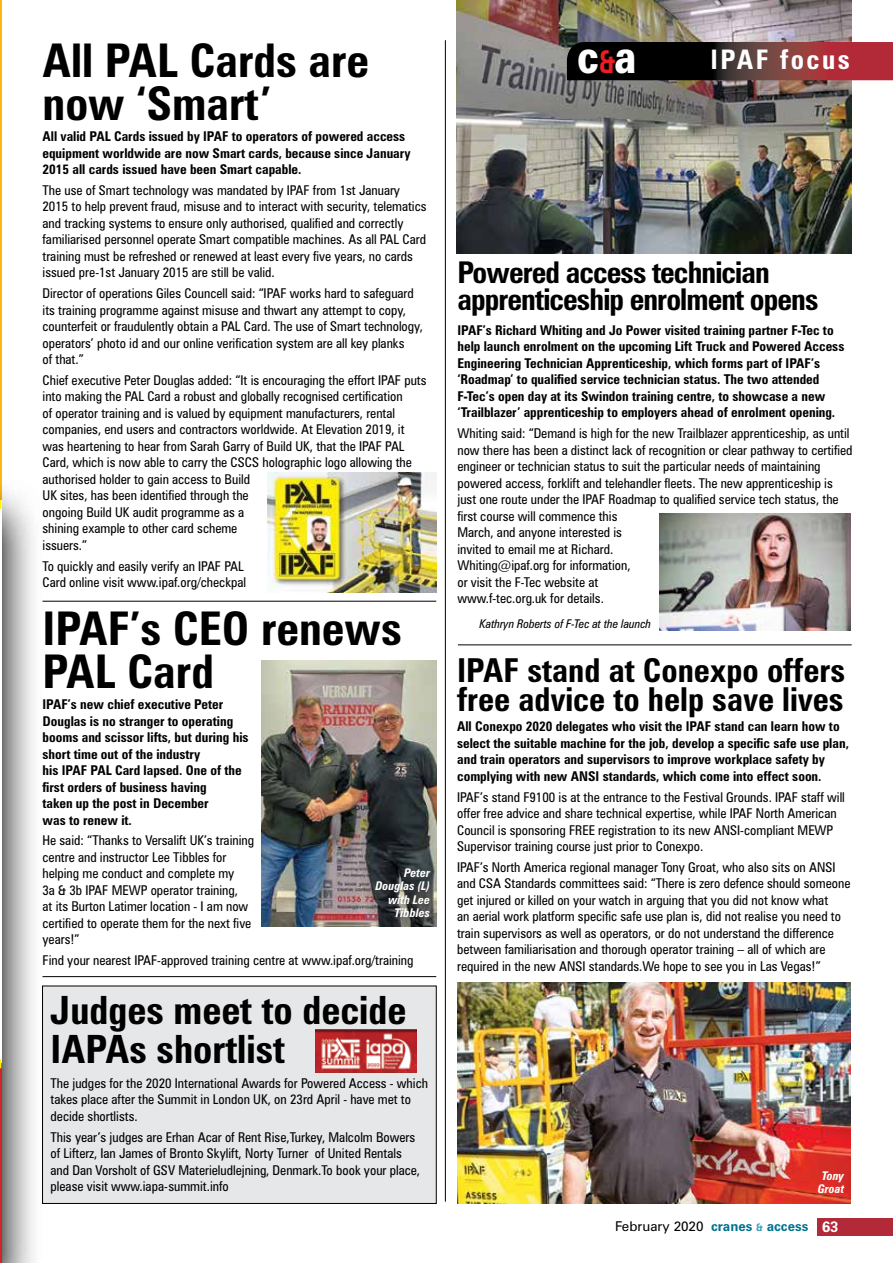
<style>
.page{position:relative;width:893px;height:1263px;background:#fff}
.page>*{position:absolute;margin:0;border:0;box-sizing:border-box;transform-origin:0 0}
.t1{font:700 condensed 46.5px/43.5px "Zurich BT";color:#000}
.t2{font:900 45.9px "Zurich BT";color:#fff;scale:.79 1}
.t3{font:700 condensed 39px/39px "Zurich BT";color:#000}
.t4{font:700 condensed 33px/28.5px "Zurich BT";color:#000}
.t5{font:700 condensed 30px/27px "Zurich BT";letter-spacing:-.03em;color:#000}
.t6{font:700 condensed 27px "Zurich BT";letter-spacing:.09em;color:#fff}
.t7{font:condensed 13.5px/16.5px "Zurich BT";color:#000}
.t8{font:700 condensed 13.5px/16.5px "Zurich BT";color:#000}
.t9{font:13.5px "Zurich BT";color:#000}
.t10{font:italic 700 condensed 12px/13.5px "Zurich BT";color:#fff;text-align:right}
.t11{font:italic condensed 12px "Zurich BT";color:#000}
.s1{font-weight:700;font-size:31.65px;color:#ed1d24}
.s2{font-weight:700;color:#00728f}
.s3{font-weight:700;font-size:10.5px;color:#3c9db6}
.s4{font-weight:700;font-size:15px;color:#fff}
</style>
<div class="page">
<img style="left:457px;top:0;width:395px;height:254px">
<div style="left:818px;top:1219px;width:75px;height:17px;background:#b22a37"></div>
<svg style="left:567px;top:42px;width:326px;height:38px;background:#4b1e20"></svg>
<hr style="left:445px;top:40px;width:1px;height:1161px;background:#000">
<div style="left:43px;top:986px;width:393px;height:217px;background:#e6e7e8"></div>
<div style="left:42px;top:985px;width:395px;height:219px;border:1px solid #000"></div>
<img style="left:660px;top:514px;width:190px;height:116px">
<img style="left:316px;top:1029px;width:101px;height:43px">
<img style="left:457px;top:982px;width:393px;height:221px">
<img style="left:261px;top:660px;width:176px;height:266px">
<hr style="left:43px;top:976px;width:393px;height:1px;background:#000">
<hr style="left:43px;top:601px;width:393px;height:1px;background:#000">
<hr style="left:458px;top:644px;width:394px;height:1px;background:#000">
<img style="left:268px;top:473px;width:168px;height:119px">
<svg style="left:2px;top:487px;width:32px;height:776px;background:#bebebd"></svg>
<svg style="left:0;top:0;width:2px;height:1263px"></svg>
<h1 class="t1" style="left:43px;top:38px;width:328px">All PAL Cards are</h1>
<h2 class="t2" style="left:577px;top:28px;width:76px">c<span class="s1">&amp;</span>a</h2>
<h3 class="t6" style="left:710px;top:43px;width:141px">IPAF focus</h3>
<h1 class="t1" style="left:43px;top:82px;width:230px">now ‘Smart’</h1>
<p class="t8" style="left:43px;top:128px;width:369px">All valid PAL Cards issued by IPAF to operators of powered access equipment worldwide are now Smart cards, because since January<br>2015 all cards issued have been Smart capable.</p>
<p class="t7" style="left:43px;top:182px;width:386px">The use of Smart technology was mandated by IPAF from 1st January 2015 to help prevent fraud, misuse and to interact with security, telematics and tracking systems to ensure only authorised, qualified and correctly familiarised personnel operate Smart compatible machines. As all PAL Card training must be refreshed or renewed at least every five years, no cards issued pre-1st January 2015 are still be valid.</p>
<p class="t7" style="left:43px;top:285px;width:382px">Director of operations Giles Councell said: “IPAF works hard to safeguard its training programme against misuse and thwart any attempt to copy, counterfeit or fraudulently obtain a PAL Card. The use of Smart technology, operators’ photo id and our online verification system are all key planks<br>of that.”</p>
<p class="t7" style="left:43px;top:372px;width:386px">Chief executive Peter Douglas added: “It is encouraging the effort IPAF puts into making the PAL Card a robust and globally recognised certification<br>of operator training and is valued by equipment manufacturers, rental companies, end users and contractors worldwide. At Elevation 2019, it was heartening to hear from Sarah Garry of Build UK, that the IPAF PAL Card, which is now able to carry the CSCS holographic logo allowing the authorised holder to gain access to Build<br>UK sites, has been identified through the<br>ongoing Build UK audit programme as a<br>shining example to other card scheme<br>issuers.”</p>
<p class="t7" style="left:43px;top:557px;width:205px">To quickly and easily verify an IPAF PAL<br>Card online visit www.ipaf.org/checkpal</p>
<h3 class="t5" style="left:457px;top:258px;width:363px">Powered access technician apprenticeship enrolment opens</h3>
<p class="t8" style="left:457px;top:322px;width:388px">IPAF’s Richard Whiting and Jo Power visited training partner F-Tec to help launch enrolment on the upcoming Lift Truck and Powered Access Engineering Technician Apprenticeship, which forms part of IPAF’s ‘Roadmap’ to qualified service technician status. The two attended F-Tec’s open day at its Swindon training centre, to showcase a new ‘Trailblazer’ apprenticeship to employers ahead of enrolment opening.</p>
<p class="t7" style="left:457px;top:425px;width:397px">Whiting said: “Demand is high for the new Trailblazer apprenticeship, as until now there has been a distinct lack of recognition or clear pathway to certified engineer or technician status to suit the particular needs of maintaining powered access, forklift and telehandler fleets. The new apprenticeship is just one route under the IPAF Roadmap to qualified service tech status, the first course will commence this<br>March, and anyone interested is<br>invited to email me at Richard.<br>Whiting@ipaf.org for information,<br>or visit the F-Tec website at<br>www.f-tec.org.uk for details.</p>
<p class="t11" style="left:480px;top:617px;width:173px">Kathryn Roberts of F-Tec at the launch</p>
<h3 class="t4" style="left:457px;top:656px;width:390px">IPAF stand at Conexpo offers free advice to help save lives</h3>
<p class="t8" style="left:457px;top:718px;width:393px">All Conexpo 2020 delegates who visit the IPAF stand can learn how to select the suitable machine for the job, develop a specific safe use plan, and train operators and supervisors to improve workplace safety by complying with new ANSI standards, which come into effect soon.</p>
<p class="t7" style="left:457px;top:788px;width:389px">IPAF’s stand F9100 is at the entrance to the Festival Grounds. IPAF staff will offer free advice and share technical expertise, while IPAF North American Council is sponsoring FREE registration to its new ANSI-compliant MEWP Supervisor training course just prior to Conexpo.</p>
<p class="t7" style="left:457px;top:859px;width:395px">IPAF’s North America regional manager Tony Groat, who also sits on ANSI and CSA Standards committees said: “There is zero defence should someone get injured or killed on your watch in arguing that you did not know what<br>an aerial work platform specific safe use plan is, did not realise you need to train supervisors as well as operators, or do not understand the difference between familiarisation and thorough operator training – all of which are required in the new ANSI standards.We hope to see you in Las Vegas!”</p>
<h1 class="t1" style="left:43px;top:606px;width:361px">IPAF’s CEO renews<br>PAL Card</h1>
<p class="t8" style="left:43px;top:696px;width:208px">IPAF’s new chief executive Peter<br>Douglas is no stranger to operating booms and scissor lifts, but during his short time out of the industry<br>his IPAF PAL Card lapsed. One of the first orders of business having<br>taken up the post in December<br>was to renew it.</p>
<p class="t7" style="left:43px;top:832px;width:213px">He said: “Thanks to Versalift UK’s training centre and instructor Lee Tibbles for helping me conduct and complete my<br>3a &amp; 3b IPAF MEWP operator training,<br>at its Burton Latimer location - I am now certified to operate them for the next five years!”</p>
<p class="t7" style="left:43px;top:952px;width:373px">Find your nearest IPAF-approved training centre at www.ipaf.org/training</p>
<p class="t10" style="left:375px;top:865px;width:56px">Peter<br>Douglas (L) with Lee<br>Tibbles</p>
<h3 class="t3" style="left:51px;top:990px;width:357px">Judges meet to decide<br>IAPAs shortlist</h3>
<p class="t7" style="left:51px;top:1074px;width:379px">The judges for the 2020 International Awards for Powered Access - which takes place after the Summit in London UK, on 23rd April - have met to decide shortlists.</p>
<p class="t7" style="left:51px;top:1128px;width:371px">This year’s judges are Erhan Acar of Rent Rise,Turkey, Malcolm Bowers of Lifterz, Ian James of Bronto Skylift, Norty Turner of United Rentals and Dan Vorsholt of GSV Materieludlejning, Denmark.To book your place, please visit www.iapa-summit.info</p>
<p class="t10" style="left:818px;top:1169px;width:28px;text-align:center">Tony<br>Groat</p>
<p class="t9" style="left:615px;top:1218px;width:225px">February 2020 <span class="s2">cranes</span> <span class="s3">&amp;</span> <span class="s2">access</span> <span class="s4">63</span></p>
</div>
